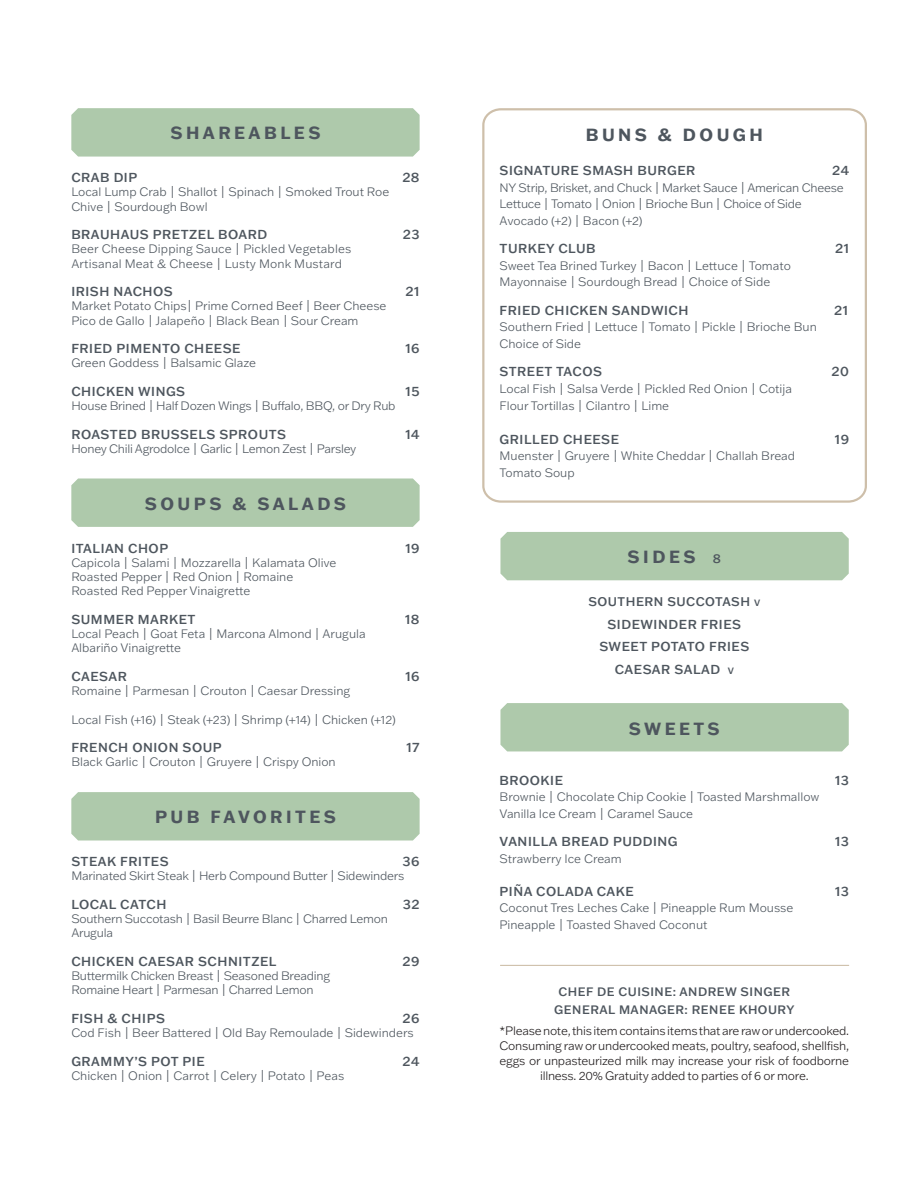
<style>
.page{position:relative;width:918px;height:1188px;background:#fff}
.page>*{position:absolute;margin:0;border:0;box-sizing:border-box;transform-origin:0 0}
.t1{font:700 17.25px "Franklin Gothic ATF";letter-spacing:.2em;color:#4e565e}
.t2{font:500 12.75px "Franklin Gothic ATF";letter-spacing:.04em;color:#4e565e}
.t3{font:500 12.3px "Franklin Gothic ATF";letter-spacing:.04em;color:#4e565e}
.t4{font:300 12px "Franklin Gothic ATF";color:#4e565e}
.t5{font:300 12px/14.2px "Franklin Gothic ATF";letter-spacing:-.02em;color:#4e565e}
.t6{font:300 12px/15px "Franklin Gothic ATF";letter-spacing:-.02em;color:#231f20;text-align:center}
.t7{font:500 12px "Franklin Gothic ATF";letter-spacing:.04em;color:#4e565e}
.s1{font-weight:500;font-size:12px}
.s2{font-size:9px}
</style>
<div class="page">
<div style="left:500px;top:532px;width:349px;height:48px;background:#aec9ab"></div>
<svg style="left:482px;top:108px;width:385px;height:395px"></svg>
<div style="left:71px;top:108px;width:349px;height:49px;background:#aec9ab"></div>
<div style="left:71px;top:478px;width:349px;height:49px;background:#aec9ab"></div>
<div style="left:71px;top:792px;width:349px;height:49px;background:#aec9ab"></div>
<div style="left:500px;top:703px;width:349px;height:48px;background:#aec9ab"></div>
<hr style="left:500px;top:965px;width:349px;height:1px;background:#9d8055">
<p class="t1" style="left:170px;top:122px;width:151px">SHAREABLES</p>
<p class="t2" style="left:71px;top:169px;width:68px">CRAB DIP</p>
<p class="t2" style="left:402px;top:169px;width:19px">28</p>
<p class="t4" style="left:71px;top:184px;width:320px">Local Lump Crab | Shallot | Spinach | Smoked Trout Roe</p>
<p class="t4" style="left:71px;top:198px;width:138px">Chive | Sourdough Bowl</p>
<p class="t2" style="left:71px;top:226px;width:197px">BRAUHAUS PRETZEL BOARD</p>
<p class="t2" style="left:403px;top:226px;width:18px">23</p>
<p class="t4" style="left:71px;top:241px;width:281px">Beer Cheese Dipping Sauce | Pickled Vegetables</p>
<p class="t4" style="left:71px;top:255px;width:272px">Artisanal Meat &amp; Cheese | Lusty Monk Mustard</p>
<p class="t2" style="left:71px;top:283px;width:103px">IRISH NACHOS</p>
<p class="t2" style="left:406px;top:283px;width:16px">21</p>
<p class="t4" style="left:71px;top:298px;width:317px">Market Potato Chips| Prime Corned Beef | Beer Cheese</p>
<p class="t4" style="left:71px;top:312px;width:289px">Pico de Gallo | Jalapeño | Black Bean | Sour Cream</p>
<p class="t2" style="left:71px;top:340px;width:171px">FRIED PIMENTO CHEESE</p>
<p class="t2" style="left:405px;top:340px;width:16px">16</p>
<p class="t4" style="left:71px;top:355px;width:186px">Green Goddess | Balsamic Glaze</p>
<p class="t2" style="left:71px;top:383px;width:115px">CHICKEN WINGS</p>
<p class="t2" style="left:406px;top:383px;width:16px">15</p>
<p class="t5" style="left:71px;top:398px;width:326px">House Brined | Half Dozen Wings | Buffalo, BBQ, or Dry Rub</p>
<p class="t2" style="left:71px;top:425px;width:216px">ROASTED BRUSSELS SPROUTS</p>
<p class="t2" style="left:405px;top:425px;width:16px">14</p>
<p class="t5" style="left:71px;top:441px;width:287px">Honey Chili Agrodolce | Garlic | Lemon Zest | Parsley</p>
<p class="t1" style="left:145px;top:492px;width:203px">SOUPS &amp; SALADS</p>
<p class="t2" style="left:71px;top:539px;width:98px">ITALIAN CHOP</p>
<p class="t2" style="left:405px;top:539px;width:16px">19</p>
<p class="t4" style="left:71px;top:555px;width:267px">Capicola | Salami | Mozzarella | Kalamata Olive</p>
<p class="t4" style="left:71px;top:569px;width:224px">Roasted Pepper | Red Onion | Romaine</p>
<p class="t4" style="left:71px;top:583px;width:181px">Roasted Red Pepper Vinaigrette</p>
<p class="t2" style="left:71px;top:611px;width:126px">SUMMER MARKET</p>
<p class="t2" style="left:405px;top:611px;width:16px">18</p>
<p class="t4" style="left:71px;top:626px;width:296px">Local Peach | Goat Feta | Marcona Almond | Arugula</p>
<p class="t4" style="left:71px;top:640px;width:111px">Albariño Vinaigrette</p>
<p class="t2" style="left:71px;top:668px;width:57px">CAESAR</p>
<p class="t2" style="left:405px;top:668px;width:16px">16</p>
<p class="t4" style="left:71px;top:683px;width:280px">Romaine | Parmesan | Crouton | Caesar Dressing</p>
<p class="t4" style="left:71px;top:711px;width:326px">Local Fish (+16) | Steak (+23) | Shrimp (+14) | Chicken (+12)</p>
<p class="t2" style="left:71px;top:739px;width:152px">FRENCH ONION SOUP</p>
<p class="t2" style="left:406px;top:739px;width:15px">17</p>
<p class="t4" style="left:71px;top:754px;width:266px">Black Garlic | Crouton | Gruyere | Crispy Onion</p>
<p class="t1" style="left:155px;top:806px;width:182px">PUB FAVORITES</p>
<p class="t2" style="left:71px;top:853px;width:99px">STEAK FRITES</p>
<p class="t2" style="left:403px;top:853px;width:18px">36</p>
<p class="t5" style="left:71px;top:869px;width:334px">Marinated Skirt Steak | Herb Compound Butter | Sidewinders</p>
<p class="t2" style="left:71px;top:896px;width:97px">LOCAL CATCH</p>
<p class="t2" style="left:403px;top:896px;width:18px">32</p>
<p class="t5" style="left:71px;top:911px;width:318px">Southern Succotash | Basil Beurre Blanc | Charred Lemon<br>Arugula</p>
<p class="t2" style="left:71px;top:953px;width:207px">CHICKEN CAESAR SCHNITZEL</p>
<p class="t2" style="left:403px;top:953px;width:19px">29</p>
<p class="t5" style="left:71px;top:968px;width:260px">Buttermilk Chicken Breast | Seasoned Breading</p>
<p class="t5" style="left:71px;top:983px;width:244px">Romaine Heart | Parmesan | Charred Lemon</p>
<p class="t2" style="left:71px;top:1010px;width:95px">FISH &amp; CHIPS</p>
<p class="t2" style="left:403px;top:1010px;width:19px">26</p>
<p class="t4" style="left:71px;top:1025px;width:344px">Cod Fish | Beer Battered | Old Bay Remoulade | Sidewinders</p>
<p class="t2" style="left:71px;top:1052px;width:135px">GRAMMY’S POT PIE</p>
<p class="t2" style="left:403px;top:1052px;width:19px">24</p>
<p class="t4" style="left:71px;top:1068px;width:274px">Chicken | Onion | Carrot | Celery | Potato | Peas</p>
<p class="t1" style="left:586px;top:124px;width:179px">BUNS &amp; DOUGH</p>
<p class="t2" style="left:500px;top:162px;width:197px">SIGNATURE SMASH BURGER</p>
<p class="t2" style="left:832px;top:162px;width:19px">24</p>
<p class="t5" style="left:500px;top:179px;width:346px;line-height:16.5px">NY Strip, Brisket, and Chuck | Market Sauce | American Cheese<br>Lettuce | Tomato | Onion | Brioche Bun | Choice of Side</p>
<p class="t4" style="left:500px;top:212px;width:145px">Avocado (+2) | Bacon (+2)</p>
<p class="t2" style="left:500px;top:240px;width:98px">TURKEY CLUB</p>
<p class="t2" style="left:835px;top:240px;width:16px">21</p>
<p class="t4" style="left:500px;top:257px;width:293px">Sweet Tea Brined Turkey | Bacon | Lettuce | Tomato</p>
<p class="t4" style="left:500px;top:274px;width:272px">Mayonnaise | Sourdough Bread | Choice of Side</p>
<p class="t2" style="left:500px;top:301px;width:190px">FRIED CHICKEN SANDWICH</p>
<p class="t2" style="left:834px;top:301px;width:16px">21</p>
<p class="t4" style="left:500px;top:319px;width:319px">Southern Fried | Lettuce | Tomato | Pickle | Brioche Bun</p>
<p class="t4" style="left:500px;top:335px;width:83px">Choice of Side</p>
<p class="t2" style="left:500px;top:363px;width:104px">STREET TACOS</p>
<p class="t2" style="left:832px;top:363px;width:19px">20</p>
<p class="t4" style="left:500px;top:380px;width:294px">Local Fish | Salsa Verde | Pickled Red Onion | Cotija</p>
<p class="t4" style="left:500px;top:398px;width:171px">Flour Tortillas | Cilantro | Lime</p>
<p class="t2" style="left:500px;top:430px;width:121px">GRILLED CHEESE</p>
<p class="t2" style="left:835px;top:430px;width:16px">19</p>
<p class="t4" style="left:500px;top:448px;width:297px">Muenster | Gruyere | White Cheddar | Challah Bread</p>
<p class="t4" style="left:500px;top:465px;width:77px">Tomato Soup</p>
<p class="t1" style="left:628px;top:545px;width:95px">SIDES <span class="s1">8</span></p>
<p class="t3" style="left:588px;top:594px;width:173px">SOUTHERN SUCCOTASH <span class="s2">V</span></p>
<p class="t2" style="left:607px;top:616px;width:135px">SIDEWINDER FRIES</p>
<p class="t2" style="left:599px;top:638px;width:151px">SWEET POTATO FRIES</p>
<p class="t2" style="left:615px;top:661px;width:121px">CAESAR SALAD <span class="s2">V</span></p>
<p class="t1" style="left:629px;top:717px;width:92px">SWEETS</p>
<p class="t2" style="left:500px;top:772px;width:65px">BROOKIE</p>
<p class="t2" style="left:835px;top:772px;width:15px">13</p>
<p class="t4" style="left:500px;top:789px;width:321px">Brownie | Chocolate Chip Cookie | Toasted Marshmallow</p>
<p class="t4" style="left:500px;top:806px;width:195px">Vanilla Ice Cream | Caramel Sauce</p>
<p class="t2" style="left:500px;top:833px;width:180px">VANILLA BREAD PUDDING</p>
<p class="t2" style="left:835px;top:833px;width:15px">13</p>
<p class="t4" style="left:500px;top:851px;width:124px">Strawberry Ice Cream</p>
<p class="t2" style="left:500px;top:883px;width:136px">PIÑA COLADA CAKE</p>
<p class="t2" style="left:835px;top:883px;width:15px">13</p>
<p class="t4" style="left:500px;top:900px;width:295px">Coconut Tres Leches Cake | Pineapple Rum Mousse</p>
<p class="t4" style="left:500px;top:917px;width:209px">Pineapple | Toasted Shaved Coconut</p>
<p class="t7" style="left:559px;top:984px;width:233px">CHEF DE CUISINE: ANDREW SINGER</p>
<p class="t7" style="left:554px;top:1002px;width:242px">GENERAL MANAGER: RENEE KHOURY</p>
<p class="t6" style="left:500px;top:1023px;width:351px">*Please note, this item contains items that are raw or undercooked.</p>
<p class="t6" style="left:500px;top:1038px;width:351px">Consuming raw or undercooked meats, poultry, seafood, shellfish, eggs or unpasteurized milk may increase your risk of foodborne illness. 20% Gratuity added to parties of 6 or more.</p>
</div>
